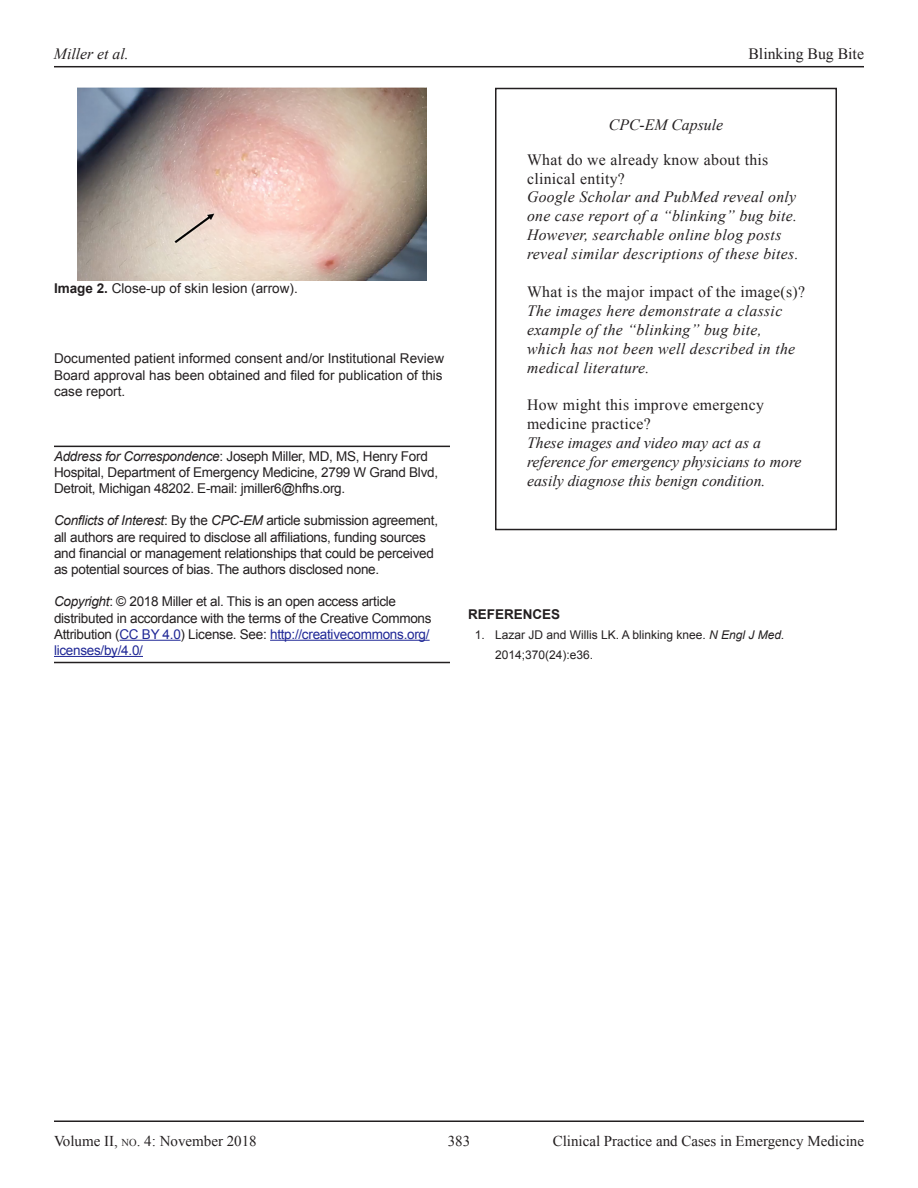
<style>
.page{position:relative;width:918px;height:1188px;background:#fff}
.page>*{position:absolute;margin:0;border:0;box-sizing:border-box;transform-origin:0 0}
.Capsule_Summary_answ{font:italic 15.75px/18.9px "Times New Roman";letter-spacing:.02em;color:#231f20}
.Capsule_Summary_answ-2{font:15.75px/18.9px "Times New Roman";letter-spacing:.02em;color:#231f20}
.Capsule_Summary_answ-3{font:italic 15.75px/18.9px "Times New Roman";color:#231f20}
.Capsule_Summary_answ-4{font:15.75px "Times New Roman";color:#231f20}
.Body_Text__15{font:italic 15.75px "Times New Roman";color:#231f20}
.t1{font:15px "Times New Roman";color:#231f20}
.t2{font:13.5px/16.2px "Arial";letter-spacing:-.02em;color:#231f20}
.t3{font:13.5px "Arial";color:#231f20}
.t4{font:700 13.5px "Arial";color:#231f20}
.t5{font:12px/19.8px "Arial";color:#231f20}
.s1{font-weight:700}
.s2{font-style:italic}
.s3{color:#1f2796}
.s4{font-size:10.5px}
</style>
<div class="page">
<hr style="left:54px;top:1120px;width:810px;height:2px;background:#231f20">
<hr style="left:54px;top:66px;width:810px;height:1px;background:#231f20">
<div style="left:495px;top:88px;width:342px;height:442px;border:2px solid #231f20"></div>
<img style="left:78px;top:88px;width:348px;height:193px">
<hr style="left:54px;top:446px;width:396px;height:1px;background:#231f20">
<hr style="left:120px;top:640px;width:61px;height:1px;background:#1f2796">
<hr style="left:270px;top:640px;width:160px;height:1px;background:#1f2796">
<hr style="left:54px;top:662px;width:396px;height:1px;background:#231f20">
<hr style="left:54px;top:656px;width:89px;height:1px;background:#1f2796">
<p class="Capsule_Summary_answ-3" style="left:54px;top:44px;width:76px">Miller et al.</p>
<p class="Capsule_Summary_answ-4" style="left:748px;top:43px;width:117px">Blinking Bug Bite</p>
<p class="t3" style="left:54px;top:280px;width:245px"><span class="s1">Image 2.</span> Close-up of skin lesion (arrow).</p>
<p class="t2" style="left:54px;top:351px;width:392px;text-align:justify">Documented patient informed consent and/or Institutional Review Board approval has been obtained and filed for publication of this case report.</p>
<p class="t2" style="left:54px;top:448px;width:386px"><span class="s2">Address for Correspondence</span>: Joseph Miller, MD, MS, Henry Ford<br>Hospital, Department of Emergency Medicine, 2799 W Grand Blvd,<br>Detroit, Michigan 48202. E-mail: jmiller6@hfhs.org.</p>
<p class="t2" style="left:54px;top:513px;width:386px"><span class="s2">Conflicts of Interest</span>: By the <span class="s2">CPC-EM</span> article submission agreement, all authors are required to disclose all affiliations, funding sources and financial or management relationships that could be perceived as potential sources of bias. The authors disclosed none.</p>
<p class="t2" style="left:54px;top:594px;width:379px"><span class="s2">Copyright</span>: © 2018 Miller et al. This is an open access article distributed in accordance with the terms of the Creative Commons Attribution (<span class="s3">CC BY 4.0</span>) License. See: <span class="s3">http://creativecommons.org/ licenses/by/4.0/</span></p>
<p class="Body_Text__15" style="left:609px;top:113px;width:116px">CPC-EM Capsule</p>
<p class="Capsule_Summary_answ-2" style="left:527px;top:150px;width:243px">What do we already know about this clinical entity?</p>
<p class="Capsule_Summary_answ" style="left:527px;top:187px;width:273px">Google Scholar and PubMed reveal only one case report of a “blinking” bug bite.<br>However, searchable online blog posts reveal similar descriptions of these bites.</p>
<p class="Capsule_Summary_answ-2" style="left:527px;top:282px;width:280px">What is the major impact of the image(s)?</p>
<p class="Capsule_Summary_answ" style="left:527px;top:301px;width:270px">The images here demonstrate a classic example of the “blinking” bug bite, which has not been well described in the medical literature.</p>
<p class="Capsule_Summary_answ-2" style="left:527px;top:395px;width:238px">How might this improve emergency medicine practice?</p>
<p class="Capsule_Summary_answ-3" style="left:527px;top:433px;width:276px">These images and video may act as a reference for emergency physicians to more easily diagnose this benign condition.</p>
<p class="t4" style="left:468px;top:606px;width:94px">REFERENCES</p>
<p class="t5" style="left:495px;top:625px;width:291px;text-indent:-20px">1. Lazar JD and Willis LK. A blinking knee. <span class="s2">N Engl J Med.<br></span>2014;370(24):e36.</p>
<p class="t1" style="left:54px;top:1131px;width:204px">Volume II, <span class="s4">no</span>. 4: November 2018</p>
<p class="t1" style="left:448px;top:1131px;width:24px">383</p>
<p class="t1" style="left:553px;top:1131px;width:313px">Clinical Practice and Cases in Emergency Medicine</p>
</div>
